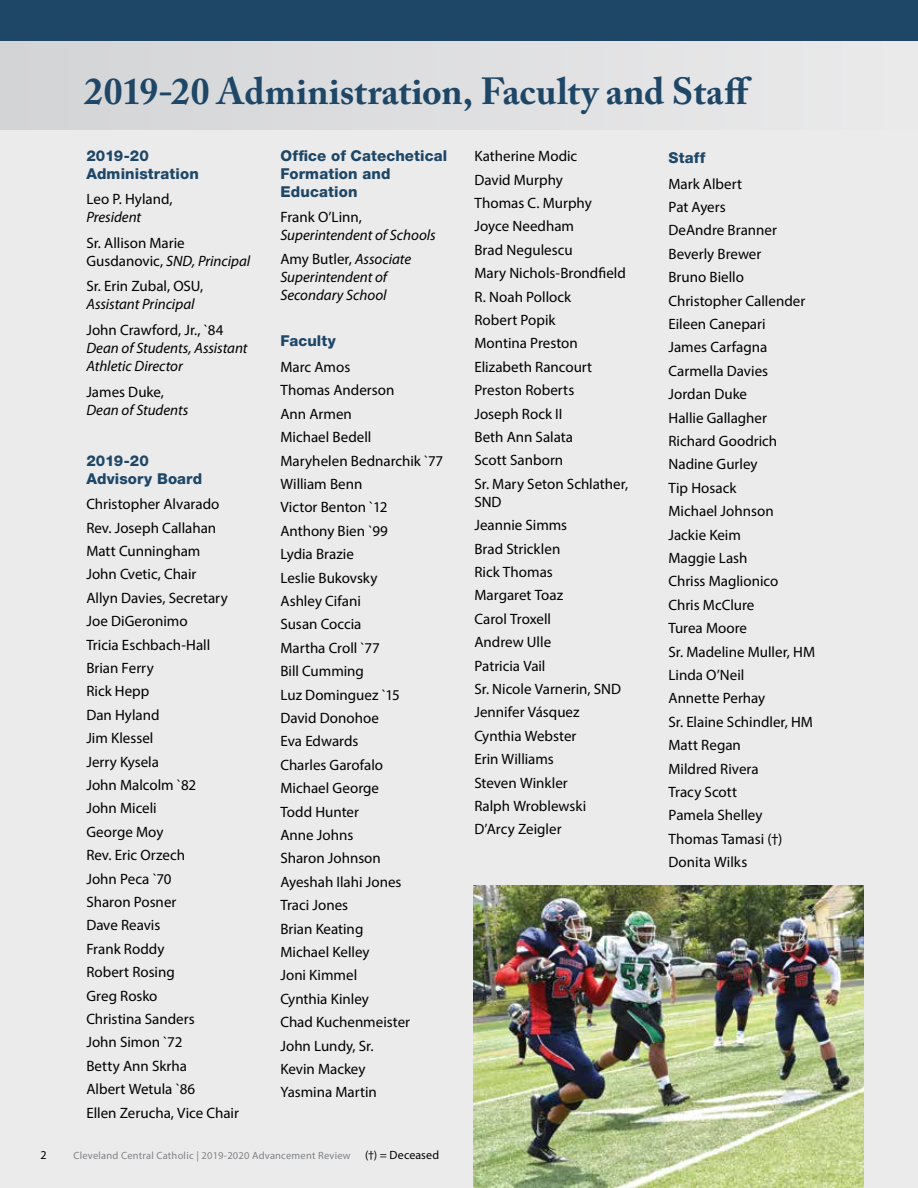
<style>
.page{position:relative;width:918px;height:1188px;background:#ebebec}
.page>*{position:absolute;margin:0;border:0;box-sizing:border-box;transform-origin:0 0}
.t1{font:700 37.5px "Adobe Caslon Pro";letter-spacing:.005em;color:#1e4666}
.t2{font:15px/23.4px "Myriad Pro";color:#000}
.t3{font:italic 15px/18px "Myriad Pro";color:#000}
.t4{font:800 15px/18px "Helvetica Neue LT Std";letter-spacing:.01em;color:#1e4666}
.t5{font:12px "Myriad Pro";letter-spacing:.01em;color:#000}
.t6{font:10.5px "Myriad Pro";letter-spacing:.02em;color:#808285}
.s1{font-style:italic}
.s2{font-style:normal}
</style>
<div class="page">
<div style="left:0;top:35px;width:918px;height:95px;background:#dedfe0"></div>
<div style="left:0;top:0;width:918px;height:40px;background:#1e4666"></div>
<img style="left:473px;top:886px;width:391px;height:302px">
<h1 class="t1" style="left:84px;top:69px;width:669px">2019-20 Administration, Faculty and Staff</h1>
<p class="t4" style="left:86px;top:146px;width:114px">2019-20<br>Administration</p>
<p class="t2" style="left:86px;top:187px;width:88px">Leo P. Hyland,</p>
<p class="t3" style="left:86px;top:208px;width:56px">President</p>
<p class="t2" style="left:86px;top:234px;width:165px;line-height:18px">Sr. Allison Marie<br>Gusdanovic, <span class="s1">SND, Principal</span></p>
<p class="t2" style="left:86px;top:274px;width:118px">Sr. Erin Zubal, OSU,</p>
<p class="t3" style="left:86px;top:295px;width:110px">Assistant Principal</p>
<p class="t2" style="left:86px;top:318px;width:139px">John Crawford, Jr., `84</p>
<p class="t3" style="left:86px;top:339px;width:163px">Dean of Students, Assistant<br>Athletic Director</p>
<p class="t2" style="left:86px;top:380px;width:79px">James Duke,</p>
<p class="t3" style="left:86px;top:400px;width:104px">Dean of Students</p>
<p class="t4" style="left:86px;top:451px;width:118px">2019-20<br>Advisory Board</p>
<p class="t2" style="left:86px;top:492px;width:154px">Christopher Alvarado<br>Rev. Joseph Callahan<br>Matt Cunningham<br>John Cvetic, Chair<br>Allyn Davies, Secretary<br>Joe DiGeronimo<br>Tricia Eschbach-Hall<br>Brian Ferry<br>Rick Hepp<br>Dan Hyland<br>Jim Klessel<br>Jerry Kysela<br>John Malcolm `82<br>John Miceli<br>George Moy<br>Rev. Eric Orzech<br>John Peca `70<br>Sharon Posner<br>Dave Reavis<br>Frank Roddy<br>Robert Rosing<br>Greg Rosko<br>Christina Sanders<br>John Simon `72<br>Betty Ann Skrha<br>Albert Wetula `86<br>Ellen Zerucha, Vice Chair</p>
<p class="t4" style="left:280px;top:146px;width:168px">Office of Catechetical<br>Formation and<br>Education</p>
<p class="t2" style="left:280px;top:205px;width:83px">Frank O’Linn,</p>
<p class="t3" style="left:280px;top:223px;width:157px;line-height:23.4px">Superintendent of Schools<br><span class="s2">Amy Butler,</span> Associate</p>
<p class="t3" style="left:280px;top:267px;width:108px">Superintendent of<br>Secondary School</p>
<p class="t4" style="left:280px;top:332px;width:57px">Faculty</p>
<p class="t2" style="left:280px;top:355px;width:164px">Marc Amos<br>Thomas Anderson<br>Ann Armen<br>Michael Bedell<br>Maryhelen Bednarchik `77<br>William Benn<br>Victor Benton `12<br>Anthony Bien `99<br>Lydia Brazie<br>Leslie Bukovsky<br>Ashley Cifani<br>Susan Coccia<br>Martha Croll `77<br>Bill Cumming<br>Luz Dominguez `15<br>David Donohoe<br>Eva Edwards<br>Charles Garofalo<br>Michael George<br>Todd Hunter<br>Anne Johns<br>Sharon Johnson<br>Ayeshah Ilahi Jones<br>Traci Jones<br>Brian Keating<br>Michael Kelley<br>Joni Kimmel<br>Cynthia Kinley<br>Chad Kuchenmeister<br>John Lundy, Sr.<br>Kevin Mackey<br>Yasmina Martin</p>
<p class="t5" style="left:40px;top:1147px;width:8px">2</p>
<p class="t6" style="left:74px;top:1149px;width:279px">Cleveland Central Catholic | 2019-2020 Advancement Review</p>
<p class="t5" style="left:365px;top:1148px;width:75px">(†) = Deceased</p>
<p class="t2" style="left:474px;top:144px;width:155px">Katherine Modic<br>David Murphy<br>Thomas C. Murphy<br>Joyce Needham<br>Brad Negulescu<br>Mary Nichols-Brondfield<br>R. Noah Pollock<br>Robert Popik<br>Montina Preston<br>Elizabeth Rancourt<br>Preston Roberts<br>Joseph Rock II<br>Beth Ann Salata<br>Scott Sanborn<br>Sr. Mary Seton Schlather,</p>
<p class="t2" style="left:474px;top:490px;width:148px">SND<br>Jeannie Simms<br>Brad Stricklen<br>Rick Thomas<br>Margaret Toaz<br>Carol Troxell<br>Andrew Ulle<br>Patricia Vail<br>Sr. Nicole Varnerin, SND<br>Jennifer Vásquez<br>Cynthia Webster<br>Erin Williams<br>Steven Winkler<br>Ralph Wroblewski<br>D’Arcy Zeigler</p>
<p class="t4" style="left:669px;top:149px;width:38px">Staff</p>
<p class="t2" style="left:669px;top:172px;width:148px">Mark Albert<br>Pat Ayers<br>DeAndre Branner<br>Beverly Brewer<br>Bruno Biello<br>Christopher Callender<br>Eileen Canepari<br>James Carfagna<br>Carmella Davies<br>Jordan Duke<br>Hallie Gallagher<br>Richard Goodrich<br>Nadine Gurley<br>Tip Hosack<br>Michael Johnson<br>Jackie Keim<br>Maggie Lash<br>Chriss Maglionico<br>Chris McClure<br>Turea Moore<br>Sr. Madeline Muller, HM<br>Linda O’Neil<br>Annette Perhay<br>Sr. Elaine Schindler, HM<br>Matt Regan<br>Mildred Rivera<br>Tracy Scott<br>Pamela Shelley<br>Thomas Tamasi (†)<br>Donita Wilks</p>
</div>
